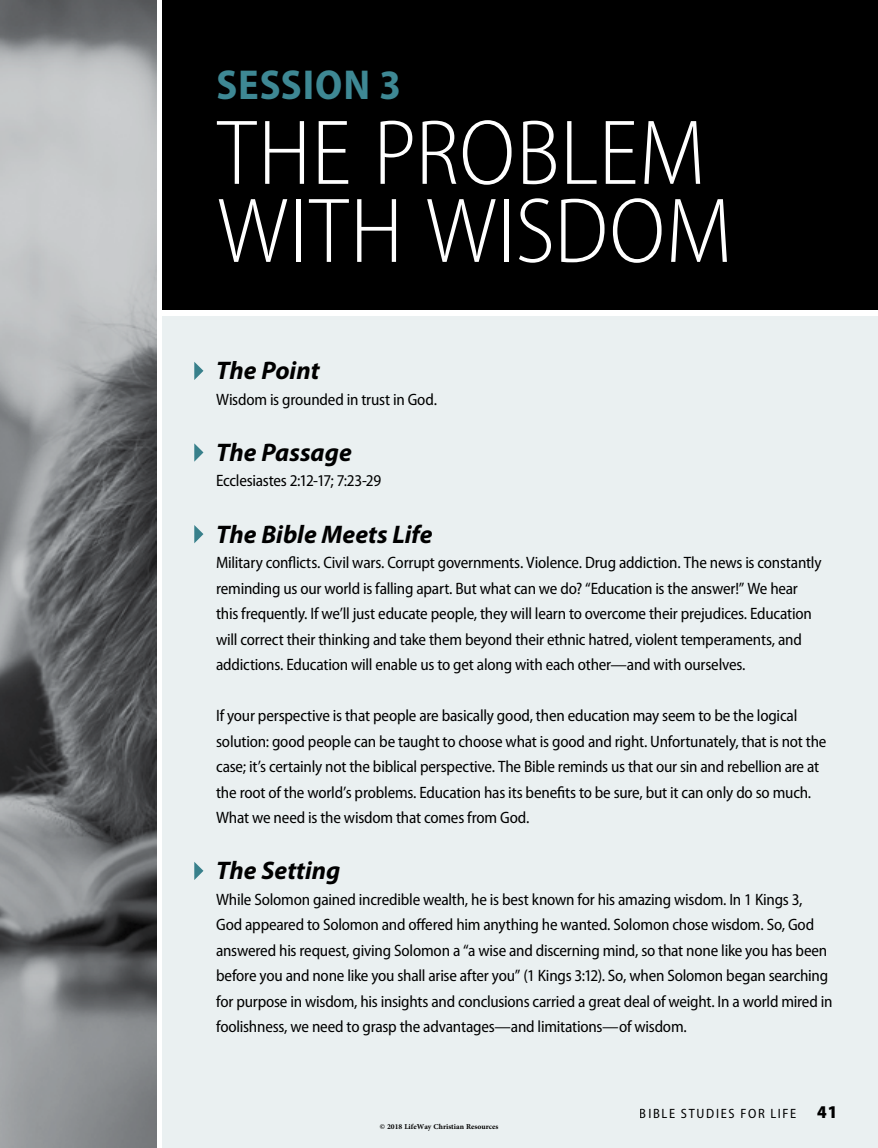
<style>
.page{position:relative;width:878px;height:1148px;background:#fff}
.page>*{position:absolute;margin:0;border:0;box-sizing:border-box;transform-origin:0 0}
.t1{font:300 semi-condensed 93px/78px "Myriad Pro";letter-spacing:.01em;color:#fff}
.t2{font:700 semi-condensed 42px "Myriad Pro";letter-spacing:.02em;color:#3e8894}
.t3{font:italic 700 25.5px "Myriad Pro";color:#000}
.t4{font:semi-condensed 16.5px/25.5px "Myriad Pro";letter-spacing:-.015em;color:#000}
.t5{font:semi-condensed 13.5px "Myriad Pro";letter-spacing:.125em;color:#000}
.t6{font:700 10.5px "Adobe Arabic";color:#000}
.s1{font-weight:900;font-size:18px}
</style>
<div class="page">
<div style="left:162px;top:316px;width:716px;height:832px;background:#eaf0f1"></div>
<div style="left:162px;top:0;width:716px;height:310px;background:#000"></div>
<svg style="left:194px;top:362px;width:9px;height:18px"></svg>
<svg style="left:194px;top:443px;width:9px;height:19px"></svg>
<svg style="left:194px;top:525px;width:9px;height:18px"></svg>
<svg style="left:194px;top:862px;width:9px;height:18px"></svg>
<img style="left:0;top:0;width:156px;height:1148px">
<h2 class="t2" style="left:216px;top:61px;width:186px">SESSION 3</h2>
<h1 class="t1" style="left:217px;top:116px;width:516px">THE PROBLEM<br>WITH WISDOM</h1>
<h3 class="t3" style="left:216px;top:357px;width:105px">The Point</h3>
<p class="t4" style="left:216px;top:387px;width:222px">Wisdom is grounded in trust in God.</p>
<h3 class="t3" style="left:216px;top:438px;width:137px">The Passage</h3>
<p class="t4" style="left:216px;top:468px;width:167px">Ecclesiastes 2:12-17; 7:23-29</p>
<h3 class="t3" style="left:216px;top:520px;width:218px">The Bible Meets Life</h3>
<p class="t4" style="left:216px;top:550px;width:607px">Military conflicts. Civil wars. Corrupt governments. Violence. Drug addiction. The news is constantly reminding us our world is falling apart. But what can we do? “Education is the answer!” We hear this frequently. If we’ll just educate people, they will learn to overcome their prejudices. Education will correct their thinking and take them beyond their ethnic hatred, violent temperaments, and addictions. Education will enable us to get along with each other—and with ourselves.</p>
<p class="t4" style="left:216px;top:703px;width:612px">If your perspective is that people are basically good, then education may seem to be the logical solution: good people can be taught to choose what is good and right. Unfortunately, that is not the case; it’s certainly not the biblical perspective. The Bible reminds us that our sin and rebellion are at the root of the world’s problems. Education has its benefits to be sure, but it can only do so much.<br>What we need is the wisdom that comes from God.</p>
<h3 class="t3" style="left:216px;top:856px;width:126px">The Setting</h3>
<p class="t4" style="left:216px;top:887px;width:618px">While Solomon gained incredible wealth, he is best known for his amazing wisdom. In 1 Kings 3, God appeared to Solomon and offered him anything he wanted. Solomon chose wisdom. So, God answered his request, giving Solomon a “a wise and discerning mind, so that none like you has been before you and none like you shall arise after you” (1 Kings 3:12). So, when Solomon began searching for purpose in wisdom, his insights and conclusions carried a great deal of weight. In a world mired in foolishness, we need to grasp the advantages—and limitations—of wisdom.</p>
<p class="t6" style="left:380px;top:1119px;width:120px">© 2018 LifeWay Christian Resources</p>
<p class="t5" style="left:640px;top:1106px;width:199px">BIBLE STUDIES FOR LIFE <span class="s1">41</span></p>
</div>
